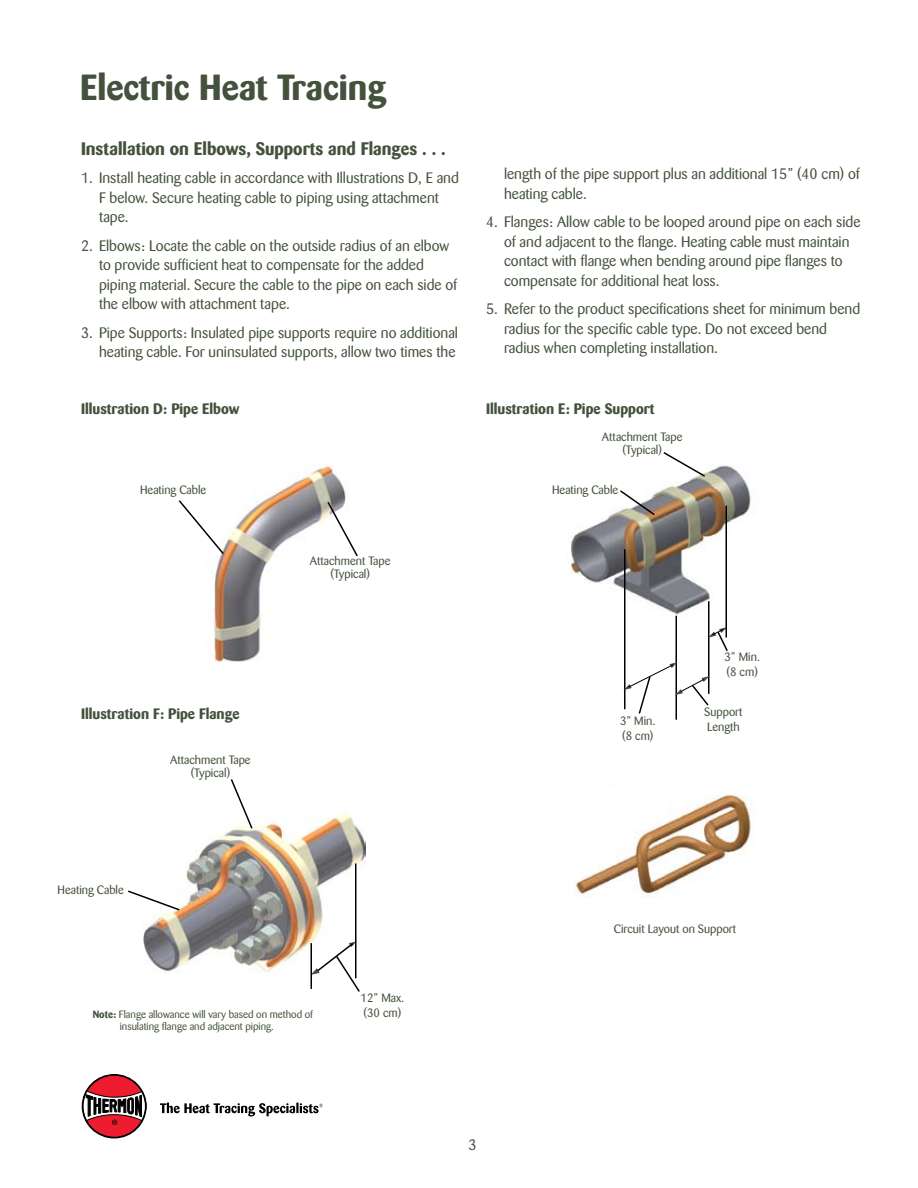
<style>
.page{position:relative;width:918px;height:1188px;background:#fff}
.page>*{position:absolute;margin:0;border:0;box-sizing:border-box;transform-origin:0 0}
.t1{font:700 36px "Barmeno";color:#44523d}
.t2{font:700 18px "Barmeno";color:#44523d}
.t3{font:15px/19.5px "Barmeno";color:#44523d}
.t4{font:700 15px "Barmeno";color:#44523d}
.t5{font:12px/13.5px "Barmeno";color:#44523d;text-align:center}
.t6{font:10.5px "Barmeno";color:#44523d}
.s1{font-weight:700}
</style>
<div class="page">
<img style="left:574px;top:794px;width:178px;height:104px">
<img style="left:211px;top:464px;width:135px;height:197px">
<img style="left:570px;top:465px;width:181px;height:163px">
<svg style="left:662px;top:452px;width:45px;height:26px"></svg>
<svg style="left:618px;top:489px;width:38px;height:28px"></svg>
<hr style="left:624px;top:549px;width:2px;height:160px;background:#000">
<hr style="left:675px;top:616px;width:2px;height:104px;background:#000">
<hr style="left:708px;top:601px;width:2px;height:93px;background:#000">
<hr style="left:726px;top:506px;width:1px;height:132px;background:#000">
<svg style="left:326px;top:500px;width:32px;height:58px"></svg>
<svg style="left:178px;top:499px;width:47px;height:57px"></svg>
<svg style="left:624px;top:663px;width:86px;height:52px"></svg>
<svg style="left:709px;top:628px;width:19px;height:25px"></svg>
<img style="left:143px;top:813px;width:223px;height:160px">
<svg style="left:128px;top:889px;width:53px;height:23px"></svg>
<svg style="left:229px;top:779px;width:25px;height:51px"></svg>
<hr style="left:355px;top:864px;width:1px;height:114px;background:#000">
<hr style="left:310px;top:943px;width:2px;height:46px;background:#000">
<svg style="left:312px;top:942px;width:49px;height:50px"></svg>
<div style="left:82px;top:1075px;width:64px;height:63px;background:#ed1c2e;border-radius:50%"></div>
<svg style="left:82px;top:1090px;width:64px;height:35px"></svg>
<div style="left:82px;top:1074px;width:65px;height:64px;border:2px solid #000;border-radius:50%"></div>
<svg style="left:160px;top:1103px;width:163px;height:13px"></svg>
<h1 class="t1" style="left:80px;top:65px;width:308px">Electric Heat Tracing</h1>
<p class="t2" style="left:81px;top:137px;width:366px">Installation on Elbows, Supports and Flanges . . .</p>
<p class="t3" style="left:99px;top:168px;width:361px;text-indent:-18px">1. Install heating cable in accordance with Illustrations D, E and<br>F below. Secure heating cable to piping using attachment tape.</p>
<p class="t3" style="left:99px;top:236px;width:360px;text-indent:-18px">2. Elbows: Locate the cable on the outside radius of an elbow to provide sufficient heat to compensate for the added piping material. Secure the cable to the pipe on each side of the elbow with attachment tape.</p>
<p class="t3" style="left:81px;top:323px;width:379px;text-align:right">3. Pipe Supports: Insulated pipe supports require no additional heating cable. For uninsulated supports, allow two times the</p>
<p class="t4" style="left:81px;top:399px;width:160px">Illustration D: Pipe Elbow</p>
<p class="t5" style="left:140px;top:483px;width:68px">Heating Cable</p>
<p class="t4" style="left:81px;top:705px;width:160px">Illustration F: Pipe Flange</p>
<p class="t5" style="left:170px;top:753px;width:82px">Attachment Tape (Typical)</p>
<p class="t5" style="left:310px;top:554px;width:82px">Attachment Tape (Typical)</p>
<p class="t3" style="left:504px;top:165px;width:357px">length of the pipe support plus an additional 15” (40 cm) of heating cable.</p>
<p class="t3" style="left:504px;top:213px;width:358px;text-indent:-18px">4. Flanges: Allow cable to be looped around pipe on each side of and adjacent to the flange. Heating cable must maintain contact with flange when bending around pipe flanges to compensate for additional heat loss.</p>
<p class="t3" style="left:504px;top:300px;width:358px;text-indent:-18px">5. Refer to the product specifications sheet for minimum bend radius for the specific cable type. Do not exceed bend radius when completing installation.</p>
<p class="t4" style="left:486px;top:399px;width:170px">Illustration E: Pipe Support</p>
<p class="t5" style="left:602px;top:430px;width:82px">Attachment Tape (Typical)</p>
<p class="t5" style="left:552px;top:483px;width:68px">Heating Cable</p>
<p class="t5" style="left:620px;top:714px;width:37px;line-height:15px;text-align:left">3” Min. (8 cm)</p>
<p class="t5" style="left:724px;top:649px;width:37px;line-height:15px;text-align:left">3” Min. (8 cm)</p>
<p class="t5" style="left:704px;top:705px;width:40px;line-height:15px;text-align:left">Support<br>Length</p>
<p class="t5" style="left:58px;top:883px;width:68px">Heating Cable</p>
<p class="t5" style="left:361px;top:991px;width:45px">12” Max.</p>
<p class="t6" style="left:93px;top:1009px;width:222px"><span class="s1">Note:</span> Flange allowance will vary based on method of</p>
<p class="t5" style="left:364px;top:1006px;width:39px">(30 cm)</p>
<p class="t6" style="left:120px;top:1021px;width:156px">insulating flange and adjacent piping.</p>
<p class="t5" style="left:614px;top:922px;width:124px">Circuit Layout on Support</p>
<p class="t3" style="left:468px;top:1135px;width:10px">3</p>
</div>
